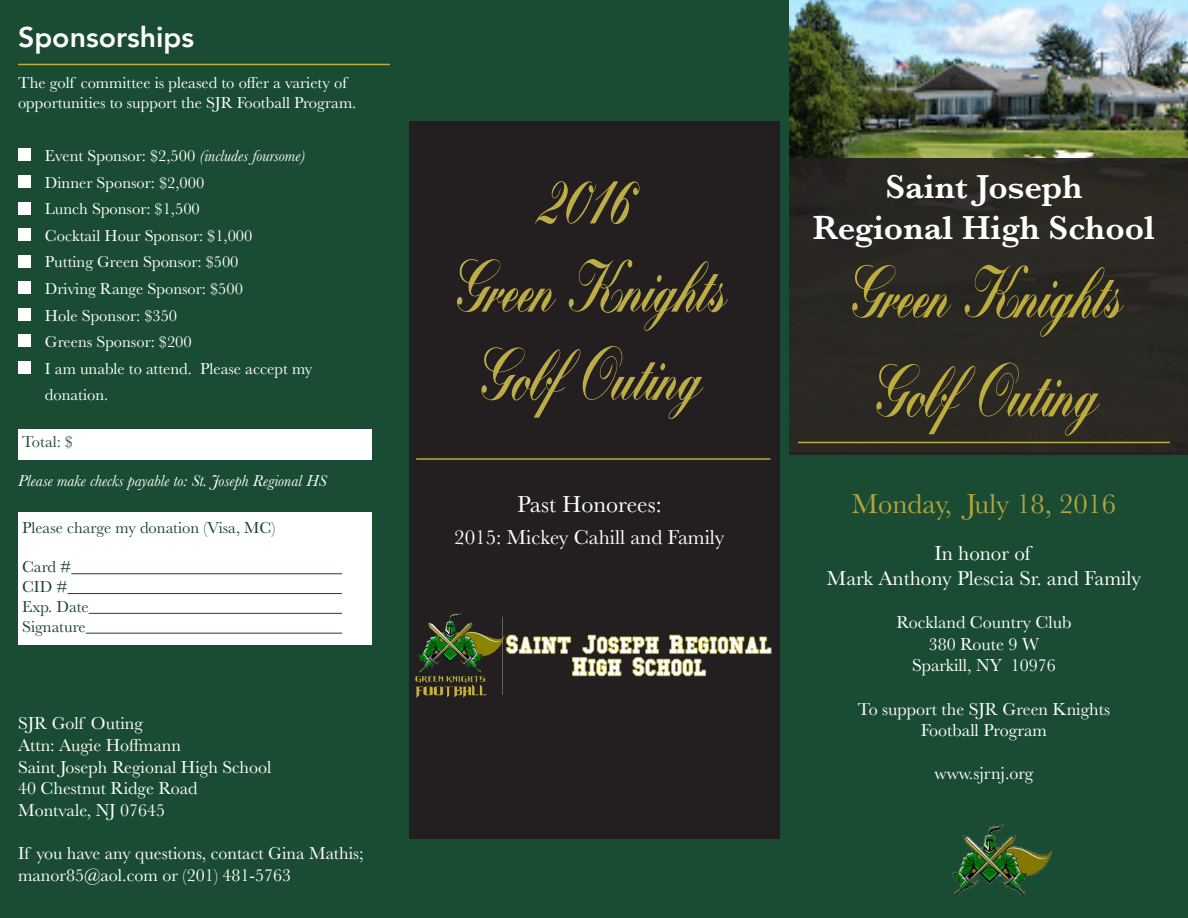
<style>
.page{position:relative;width:1188px;height:918px;background:#194c32}
.page>*{position:absolute;margin:0;border:0;box-sizing:border-box;transform-origin:0 0}
.t1{font:73.5px/88.2px "Bolina";color:#bead46;text-align:center}
.t2{font:73.5px "Bolina";color:#bead3c}
.t3{font:600 34.5px "Baskerville";color:#fff}
.t4{font:28.5px "Baskerville";color:#b4a33f}
.t5{font:800 28.5px "Avenir";color:#fff}
.t6{font:24px "Baskerville";color:#fff}
.t7{font:21px/25.2px "Baskerville";color:#fff;text-align:center}
.t8{font:18px/21.6px "Baskerville";color:#fff;text-align:center}
.t9{font:16.5px/19.8px "Baskerville";color:#fff}
.t10{font:italic 16.5px "Baskerville";color:#fff}
.t11{font:16.5px "Baskerville";color:#1e442f}
.t12{font:16.5px "Baskerville";color:#1c422d}
.t13{font:16.5px "Baskerville";color:#224c33}
.s1{font-style:italic}
.s2{color:#1c422d}
</style>
<div class="page">
<div style="left:19px;top:429px;width:353px;height:31px;background:#fff"></div>
<div style="left:19px;top:513px;width:353px;height:132px;background:#fff"></div>
<img style="left:789px;top:0;width:399px;height:159px">
<hr style="left:71px;top:573px;width:271px;height:1px;background:#1c422d">
<hr style="left:67px;top:593px;width:275px;height:1px;background:#1c422d">
<hr style="left:89px;top:613px;width:253px;height:1px;background:#1c422d">
<hr style="left:86px;top:633px;width:256px;height:1px;background:#1c422d">
<div style="left:18px;top:149px;width:13px;height:12px;background:#fff"></div>
<div style="left:18px;top:175px;width:13px;height:13px;background:#fff"></div>
<div style="left:18px;top:202px;width:13px;height:12px;background:#fff"></div>
<div style="left:18px;top:228px;width:13px;height:13px;background:#fff"></div>
<div style="left:18px;top:255px;width:13px;height:12px;background:#fff"></div>
<div style="left:18px;top:281px;width:13px;height:13px;background:#fff"></div>
<div style="left:18px;top:308px;width:13px;height:13px;background:#fff"></div>
<div style="left:18px;top:335px;width:13px;height:12px;background:#fff"></div>
<div style="left:18px;top:361px;width:13px;height:13px;background:#fff"></div>
<div style="left:789px;top:159px;width:399px;height:296px;background:#2b2823"></div>
<hr style="left:18px;top:64px;width:372px;height:1px;background:#bfaf2f">
<hr style="left:798px;top:442px;width:372px;height:1px;background:#bfaf2f">
<img style="left:952px;top:824px;width:100px;height:72px">
<div style="left:409px;top:122px;width:370px;height:717px;background:#231f20"></div>
<img style="left:416px;top:613px;width:356px;height:85px">
<hr style="left:416px;top:458px;width:354px;height:2px;background:#bfaf2f">
<p class="t5" style="left:18px;top:14px;width:178px">Sponsorships</p>
<p class="t9" style="left:18px;top:73px;width:340px">The golf committee is pleased to offer a variety of opportunities to support the SJR Football Program.</p>
<p class="t9" style="left:45px;top:146px;width:262px">Event Sponsor: $2,500 <span class="s1">(includes foursome)</span></p>
<p class="t9" style="left:45px;top:173px;width:161px">Dinner Sponsor: $2,000</p>
<p class="t9" style="left:45px;top:199px;width:156px">Lunch Sponsor: $1,500</p>
<p class="t9" style="left:45px;top:226px;width:209px">Cocktail Hour Sponsor: $1,000</p>
<p class="t9" style="left:45px;top:252px;width:195px">Putting Green Sponsor: $500</p>
<p class="t9" style="left:45px;top:279px;width:200px">Driving Range Sponsor: $500</p>
<p class="t9" style="left:45px;top:306px;width:134px">Hole Sponsor: $350</p>
<p class="t9" style="left:45px;top:332px;width:148px">Greens Sponsor: $200</p>
<p class="t9" style="left:45px;top:359px;width:269px">I am unable to attend. Please accept my</p>
<p class="t9" style="left:45px;top:385px;width:65px">donation.</p>
<p class="t13" style="left:22px;top:431px;width:52px">Total: $</p>
<p class="t10" style="left:18px;top:470px;width:310px">Please make checks payable to: St. Joseph Regional HS</p>
<p class="t11" style="left:22px;top:517px;width:255px">Please charge my donation <span class="s2">(Visa, MC)</span></p>
<p class="t12" style="left:22px;top:556px;width:51px">Card #</p>
<p class="t12" style="left:22px;top:576px;width:47px">CID #</p>
<p class="t12" style="left:22px;top:596px;width:68px">Exp. Date</p>
<p class="t12" style="left:22px;top:616px;width:65px">Signature</p>
<p class="t8" style="left:18px;top:713px;width:126px">SJR Golf Outing</p>
<p class="t8" style="left:18px;top:735px;width:164px">Attn: Augie Hoffmann</p>
<p class="t8" style="left:18px;top:756px;width:255px">Saint Joseph Regional High School</p>
<p class="t8" style="left:18px;top:778px;width:181px">40 Chestnut Ridge Road</p>
<p class="t8" style="left:18px;top:799px;width:149px">Montvale, NJ 07645</p>
<p class="t8" style="left:18px;top:843px;width:347px">If you have any questions, contact Gina Mathis;</p>
<p class="t8" style="left:18px;top:864px;width:275px">manor85@aol.com or (201) 481-5763</p>
<p class="t1" style="left:449px;top:158px;width:280px">2016<br>Green Knights<br>Golf Outing</p>
<p class="t6" style="left:517px;top:489px;width:146px">Past Honorees:</p>
<p class="t7" style="left:454px;top:525px;width:272px">2015: Mickey Cahill and Family</p>
<p class="t3" style="left:885px;top:163px;width:199px">Saint Joseph</p>
<p class="t3" style="left:813px;top:204px;width:344px">Regional High School</p>
<p class="t2" style="left:845px;top:253px;width:280px">Green Knights</p>
<p class="t2" style="left:869px;top:352px;width:232px">Golf Outing</p>
<p class="t4" style="left:852px;top:486px;width:266px">Monday, July 18, 2016</p>
<p class="t7" style="left:827px;top:541px;width:316px">In honor of<br>Mark Anthony Plescia Sr. and Family</p>
<p class="t8" style="left:896px;top:612px;width:177px">Rockland Country Club</p>
<p class="t8" style="left:912px;top:633px;width:145px">380 Route 9 W<br>Sparkill, NY 10976</p>
<p class="t8" style="left:858px;top:698px;width:254px">To support the SJR Green Knights</p>
<p class="t8" style="left:921px;top:720px;width:128px">Football Program</p>
<p class="t8" style="left:935px;top:763px;width:100px">www.sjrnj.org</p>
</div>
